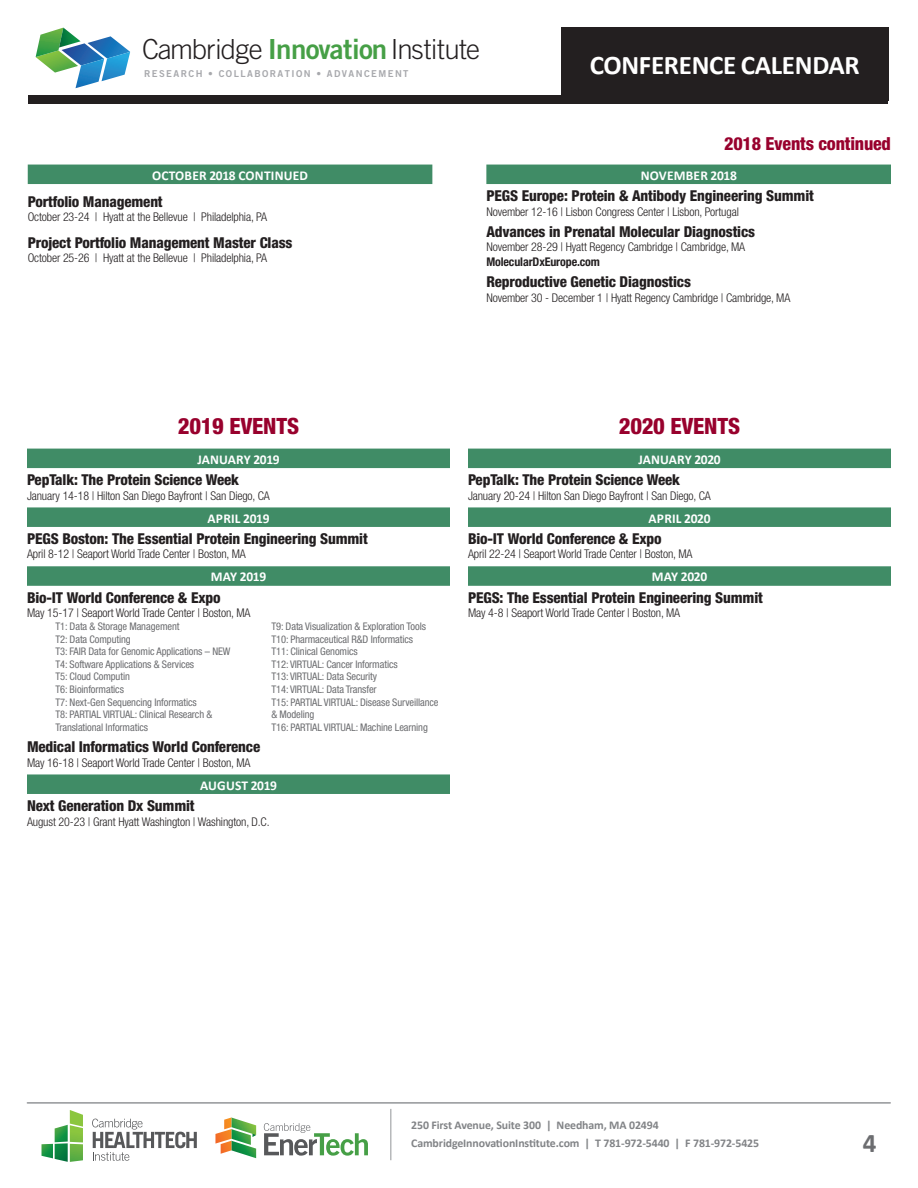
<style>
.page{position:relative;width:918px;height:1188px;background:#fff}
.page>*{position:absolute;margin:0;border:0;box-sizing:border-box;transform-origin:0 0}
.t1{font:300 27.75px "Trade Gothic";letter-spacing:-.025em;color:#231f20}
.t2{font:700 27px "Calibri";letter-spacing:-.01em;color:#fff}
.t3{font:700 27px "Calibri";color:#6c6d70}
.Year{font:800 condensed 22.5px "Helvetica Neue";letter-spacing:-.01em;color:#98012d}
.Year-2{font:800 condensed 18px "Helvetica Neue";letter-spacing:-.01em;color:#98012d}
.Key_conferences{font:800 condensed 15px "Helvetica Neue";letter-spacing:-.01em;color:#231f20}
.Conferences{font:800 condensed 15px "Helvetica Neue";letter-spacing:-.01em;color:#231f20}
.Month{font:700 13.5px "Calibri";letter-spacing:.005em;color:#fff}
.Date___Place{font:300 condensed 12px/14.4px "Helvetica Neue";letter-spacing:-.01em;color:#231f20}
.t4{font:700 11.85px/17.7px "Calibri";letter-spacing:-.01em;color:#828487}
.New_Track{font:condensed 10.5px/12.6px "Helvetica Neue";letter-spacing:-.01em;color:#6c6d70}
.t5{font:9.45px "Trade Gothic Bold Two";letter-spacing:.15em;color:#a8a9ad}
.s1{font-family:"Trade Gothic Bold Two";font-weight:400;color:#469f46}
.s2{font-weight:700}
</style>
<div class="page">
<svg style="left:36px;top:28px;width:94px;height:60px"></svg>
<hr style="left:27px;top:1102px;width:863px;height:2px;background:#939598">
<hr style="left:390px;top:1109px;width:1px;height:51px;background:#939598">
<svg style="left:215px;top:1118px;width:41px;height:40px"></svg>
<svg style="left:264px;top:1123px;width:104px;height:33px"></svg>
<svg style="left:42px;top:1110px;width:41px;height:52px"></svg>
<svg style="left:92px;top:1119px;width:105px;height:42px"></svg>
<div style="left:28px;top:95px;width:860px;height:9px;background:#231f20"></div>
<div style="left:561px;top:28px;width:327px;height:73px;background:#231f20"></div>
<div style="left:28px;top:165px;width:404px;height:19px;background:#408c66"></div>
<div style="left:486px;top:165px;width:405px;height:19px;background:#408c66"></div>
<div style="left:27px;top:449px;width:423px;height:19px;background:#408c66"></div>
<div style="left:27px;top:507px;width:423px;height:20px;background:#408c66"></div>
<div style="left:27px;top:566px;width:423px;height:20px;background:#408c66"></div>
<div style="left:27px;top:774px;width:423px;height:20px;background:#408c66"></div>
<div style="left:468px;top:449px;width:423px;height:19px;background:#408c66"></div>
<div style="left:468px;top:507px;width:423px;height:20px;background:#408c66"></div>
<div style="left:468px;top:566px;width:423px;height:20px;background:#408c66"></div>
<h1 class="t1" style="left:142px;top:33px;width:339px">Cambridge <span class="s1">Innovation</span> Institute</h1>
<p class="t5" style="left:144px;top:68px;width:266px">RESEARCH • COLLABORATION • ADVANCEMENT</p>
<h2 class="t2" style="left:590px;top:49px;width:272px">CONFERENCE CALENDAR</h2>
<p class="Year-2" style="left:724px;top:132px;width:168px">2018 Events continued</p>
<p class="Month" style="left:152px;top:167px;width:157px">OCTOBER 2018 CONTINUED</p>
<p class="Conferences" style="left:28px;top:192px;width:136px">Portfolio Management</p>
<p class="Date___Place" style="left:28px;top:210px;width:241px">October 23-24 | Hyatt at the Bellevue | Philadelphia, PA</p>
<p class="Conferences" style="left:28px;top:233px;width:266px">Project Portfolio Management Master Class</p>
<p class="Date___Place" style="left:28px;top:251px;width:241px">October 25-26 | Hyatt at the Bellevue | Philadelphia, PA</p>
<p class="Month" style="left:641px;top:167px;width:98px">NOVEMBER 2018</p>
<p class="Key_conferences" style="left:486px;top:187px;width:329px">PEGS Europe: Protein &amp; Antibody Engineering Summit</p>
<p class="Date___Place" style="left:486px;top:204px;width:254px">November 12-16 | Lisbon Congress Center | Lisbon, Portugal</p>
<p class="Key_conferences" style="left:486px;top:222px;width:270px">Advances in Prenatal Molecular Diagnostics</p>
<p class="Date___Place" style="left:486px;top:240px;width:260px">November 28-29 | Hyatt Regency Cambridge | Cambridge, MA<br><span class="s2">MolecularDxEurope.com</span></p>
<p class="Key_conferences" style="left:486px;top:273px;width:206px">Reproductive Genetic Diagnostics</p>
<p class="Date___Place" style="left:486px;top:290px;width:306px">November 30 - December 1 | Hyatt Regency Cambridge | Cambridge, MA</p>
<p class="Year" style="left:178px;top:412px;width:123px">2019 EVENTS</p>
<p class="Month" style="left:197px;top:451px;width:84px">JANUARY 2019</p>
<p class="Key_conferences" style="left:27px;top:471px;width:214px">PepTalk: The Protein Science Week</p>
<p class="Date___Place" style="left:27px;top:488px;width:244px">January 14-18 | Hilton San Diego Bayfront | San Diego, CA</p>
<p class="Month" style="left:208px;top:510px;width:64px">APRIL 2019</p>
<p class="Key_conferences" style="left:27px;top:529px;width:342px">PEGS Boston: The Essential Protein Engineering Summit</p>
<p class="Date___Place" style="left:27px;top:547px;width:220px">April 8-12 | Seaport World Trade Center | Boston, MA</p>
<p class="Month" style="left:211px;top:569px;width:57px">MAY 2019</p>
<p class="Key_conferences" style="left:27px;top:588px;width:195px">Bio-IT World Conference &amp; Expo</p>
<p class="Date___Place" style="left:27px;top:606px;width:225px">May 15-17 | Seaport World Trade Center | Boston, MA</p>
<p class="New_Track" style="left:56px;top:620px;width:126px">T1: Data &amp; Storage Management</p>
<p class="New_Track" style="left:56px;top:632px;width:77px">T2: Data Computing</p>
<p class="New_Track" style="left:56px;top:645px;width:176px">T3: FAIR Data for Genomic Applications – NEW</p>
<p class="New_Track" style="left:56px;top:658px;width:140px">T4: Software Applications &amp; Services</p>
<p class="New_Track" style="left:56px;top:670px;width:76px">T5: Cloud Computin</p>
<p class="New_Track" style="left:56px;top:683px;width:70px">T6: Bioinformatics</p>
<p class="New_Track" style="left:56px;top:695px;width:143px">T7: Next-Gen Sequencing Informatics</p>
<p class="New_Track" style="left:56px;top:708px;width:158px">T8: PARTIAL VIRTUAL: Clinical Research &amp;<br>Translational Informatics</p>
<p class="New_Track" style="left:272px;top:620px;width:156px">T9: Data Visualization &amp; Exploration Tools</p>
<p class="New_Track" style="left:272px;top:632px;width:143px">T10: Pharmaceutical R&amp;D Informatics</p>
<p class="New_Track" style="left:272px;top:645px;width:88px">T11: Clinical Genomics</p>
<p class="New_Track" style="left:272px;top:658px;width:128px">T12: VIRTUAL: Cancer Informatics</p>
<p class="New_Track" style="left:272px;top:670px;width:107px">T13: VIRTUAL: Data Security</p>
<p class="New_Track" style="left:272px;top:683px;width:107px">T14: VIRTUAL: Data Transfer</p>
<p class="New_Track" style="left:272px;top:695px;width:169px">T15: PARTIAL VIRTUAL: Disease Surveillance &amp; Modeling</p>
<p class="New_Track" style="left:272px;top:721px;width:158px">T16: PARTIAL VIRTUAL: Machine Learning</p>
<p class="Key_conferences" style="left:27px;top:738px;width:235px">Medical Informatics World Conference</p>
<p class="Date___Place" style="left:27px;top:755px;width:225px">May 16-18 | Seaport World Trade Center | Boston, MA</p>
<p class="Month" style="left:200px;top:777px;width:79px">AUGUST 2019</p>
<p class="Key_conferences" style="left:27px;top:796px;width:169px">Next Generation Dx Summit</p>
<p class="Date___Place" style="left:27px;top:814px;width:244px">August 20-23 | Grant Hyatt Washington | Washington, D.C.</p>
<p class="Year" style="left:619px;top:412px;width:123px">2020 EVENTS</p>
<p class="Month" style="left:638px;top:451px;width:84px">JANUARY 2020</p>
<p class="Key_conferences" style="left:468px;top:471px;width:214px">PepTalk: The Protein Science Week</p>
<p class="Date___Place" style="left:468px;top:488px;width:244px">January 20-24 | Hilton San Diego Bayfront | San Diego, CA</p>
<p class="Month" style="left:649px;top:510px;width:64px">APRIL 2020</p>
<p class="Key_conferences" style="left:468px;top:529px;width:195px">Bio-IT World Conference &amp; Expo</p>
<p class="Date___Place" style="left:468px;top:547px;width:226px">April 22-24 | Seaport World Trade Center | Boston, MA</p>
<p class="Month" style="left:652px;top:569px;width:57px">MAY 2020</p>
<p class="Key_conferences" style="left:468px;top:588px;width:296px">PEGS: The Essential Protein Engineering Summit</p>
<p class="Date___Place" style="left:468px;top:606px;width:214px">May 4-8 | Seaport World Trade Center | Boston, MA</p>
<p class="t4" style="left:411px;top:1116px;width:349px">250 First Avenue, Suite 300 | Needham, MA 02494<br>CambridgeInnovationInstitute.com | T 781-972-5440 | F 781-972-5425</p>
<h2 class="t3" style="left:863px;top:1126px;width:15px">4</h2>
</div>
